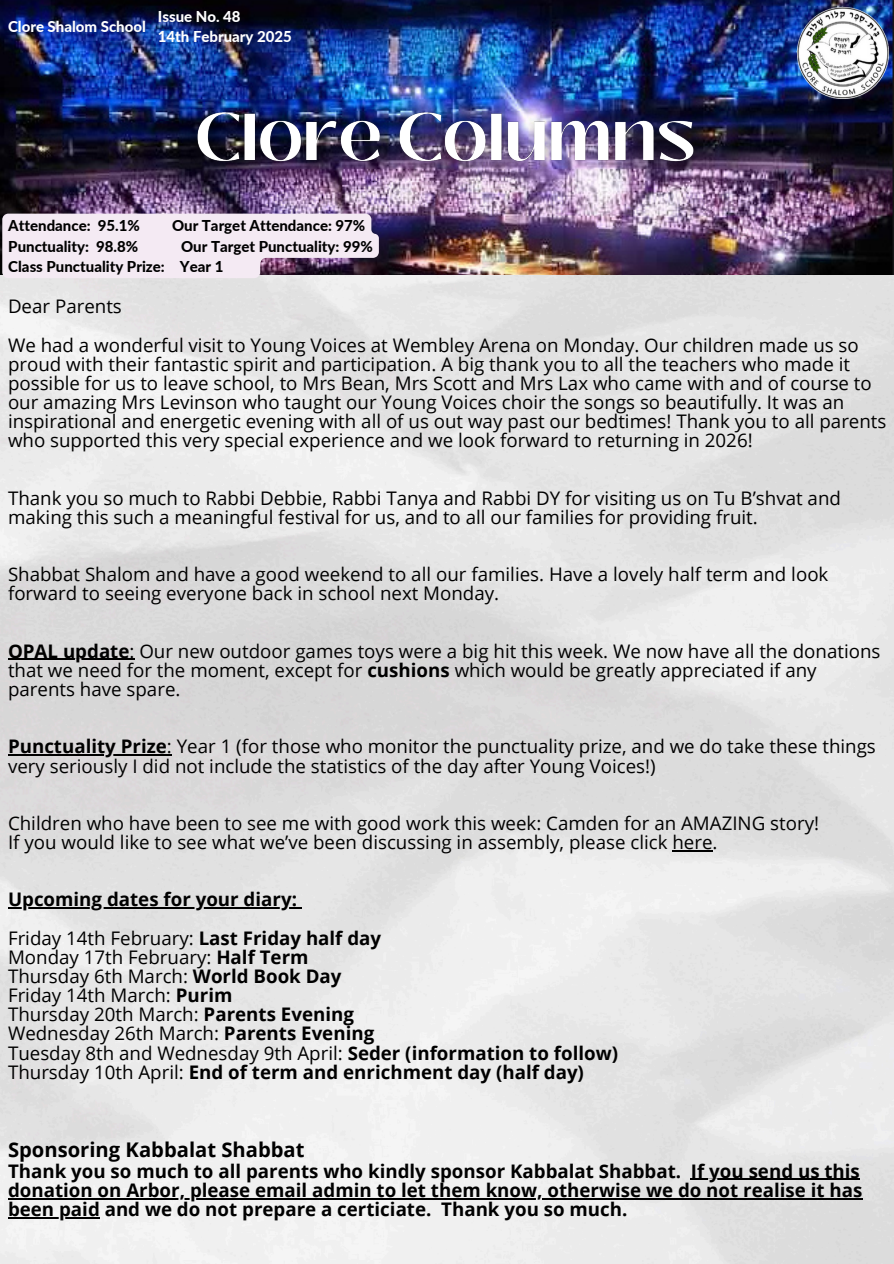
<style>
.page{position:relative;width:894px;height:1264px;background:#fff}
.page>*{position:absolute;margin:0;border:0;box-sizing:border-box;transform-origin:0 0}
.t1{font:700 20.25px "Open Sans";color:#000}
.t2{font:18.75px/19.2px "Open Sans";color:#000}
.t3{font:700 18.75px "Open Sans";color:#000}
.t4{font:800 15px "Lato";color:#000}
.t5{font:800 15px "Lato";color:#fff}
.s1{font-weight:700}
</style>
<div class="page">
<img style="left:0;top:274px;width:893px;height:989px">
<img style="left:0;top:0;width:893px;height:274px">
<hr style="left:8px;top:658px;width:121px;height:2px;background:#000">
<hr style="left:8px;top:754px;width:159px;height:1px;background:#000">
<hr style="left:672px;top:850px;width:40px;height:1px;background:#000">
<hr style="left:8px;top:907px;width:289px;height:1px;background:#000">
<hr style="left:690px;top:1178px;width:169px;height:1px;background:#000">
<hr style="left:8px;top:1197px;width:854px;height:1px;background:#000">
<hr style="left:8px;top:1216px;width:92px;height:2px;background:#000">
<img style="left:797px;top:8px;width:91px;height:91px">
<img style="left:180px;top:86px;width:531px;height:103px">
<svg style="left:2px;top:214px;width:377px;height:64px;background:#e3d8e3"></svg>
<h2 class="t5" style="left:8px;top:17px;width:139px">Clore Shalom School</h2>
<h3 class="t5" style="left:158px;top:7px;width:84px">Issue No. 48</h3>
<h3 class="t5" style="left:158px;top:27px;width:136px">14th February 2025</h3>
<h3 class="t4" style="left:8px;top:216px;width:133px">Attendance: 95.1%</h3>
<h3 class="t4" style="left:172px;top:216px;width:195px">Our Target Attendance: 97%</h3>
<h3 class="t4" style="left:8px;top:237px;width:131px">Punctuality: 98.8%</h3>
<h3 class="t4" style="left:181px;top:237px;width:193px">Our Target Punctuality: 99%</h3>
<h3 class="t4" style="left:8px;top:257px;width:217px">Class Punctuality Prize: Year 1</h3>
<p class="t2" style="left:8px;top:296px;width:115px">Dear Parents</p>
<p class="t2" style="left:8px;top:334px;width:879px">We had a wonderful visit to Young Voices at Wembley Arena on Monday. Our children made us so proud with their fantastic spirit and participation. A big thank you to all the teachers who made it possible for us to leave school, to Mrs Bean, Mrs Scott and Mrs Lax who came with and of course to our amazing Mrs Levinson who taught our Young Voices choir the songs so beautifully. It was an inspirational and energetic evening with all of us out way past our bedtimes! Thank you to all parents who supported this very special experience and we look forward to returning in 2026!</p>
<p class="t2" style="left:8px;top:487px;width:834px">Thank you so much to Rabbi Debbie, Rabbi Tanya and Rabbi DY for visiting us on Tu B’shvat and making this such a meaningful festival for us, and to all our families for providing fruit.</p>
<p class="t2" style="left:8px;top:564px;width:821px">Shabbat Shalom and have a good weekend to all our families. Have a lovely half term and look forward to seeing everyone back in school next Monday.</p>
<p class="t2" style="left:8px;top:640px;width:873px"><span class="s1">OPAL update</span>: Our new outdoor games toys were a big hit this week. We now have all the donations that we need for the moment, except for <span class="s1">cushions</span> which would be greatly appreciated if any parents have spare.</p>
<p class="t2" style="left:8px;top:736px;width:869px"><span class="s1">Punctuality Prize</span>: Year 1 (for those who monitor the punctuality prize, and we do take these things very seriously I did not include the statistics of the day after Young Voices!)</p>
<p class="t2" style="left:8px;top:813px;width:812px">Children who have been to see me with good work this week: Camden for an AMAZING story!<br>If you would like to see what we’ve been discussing in assembly, please click here.</p>
<p class="t3" style="left:8px;top:886px;width:290px">Upcoming dates for your diary:</p>
<p class="t2" style="left:8px;top:927px;width:611px">Friday 14th February: <span class="s1">Last Friday half day<br></span>Monday 17th February: <span class="s1">Half Term<br></span>Thursday 6th March: <span class="s1">World Book Day<br></span>Friday 14th March: <span class="s1">Purim<br></span>Thursday 20th March: <span class="s1">Parents Evening<br></span>Wednesday 26th March: <span class="s1">Parents Evening<br></span>Tuesday 8th and Wednesday 9th April: <span class="s1">Seder (information to follow)<br></span>Thursday 10th April: <span class="s1">End of term and enrichment day (half day)</span></p>
<p class="t1" style="left:8px;top:1135px;width:298px">Sponsoring Kabbalat Shabbat</p>
<p class="t3" style="left:8px;top:1157px;width:674px">Thank you so much to all parents who kindly sponsor Kabbalat Shabbat.</p>
<p class="t3" style="left:690px;top:1157px;width:170px">If you send us this</p>
<h3 class="t3" style="left:8px;top:1176px;width:855px">donation on Arbor, please email admin to let them know, otherwise we do not realise it has</h3>
<h3 class="t3" style="left:8px;top:1195px;width:621px">been paid and we do not prepare a certiciate. Thank you so much.</h3>
</div>
